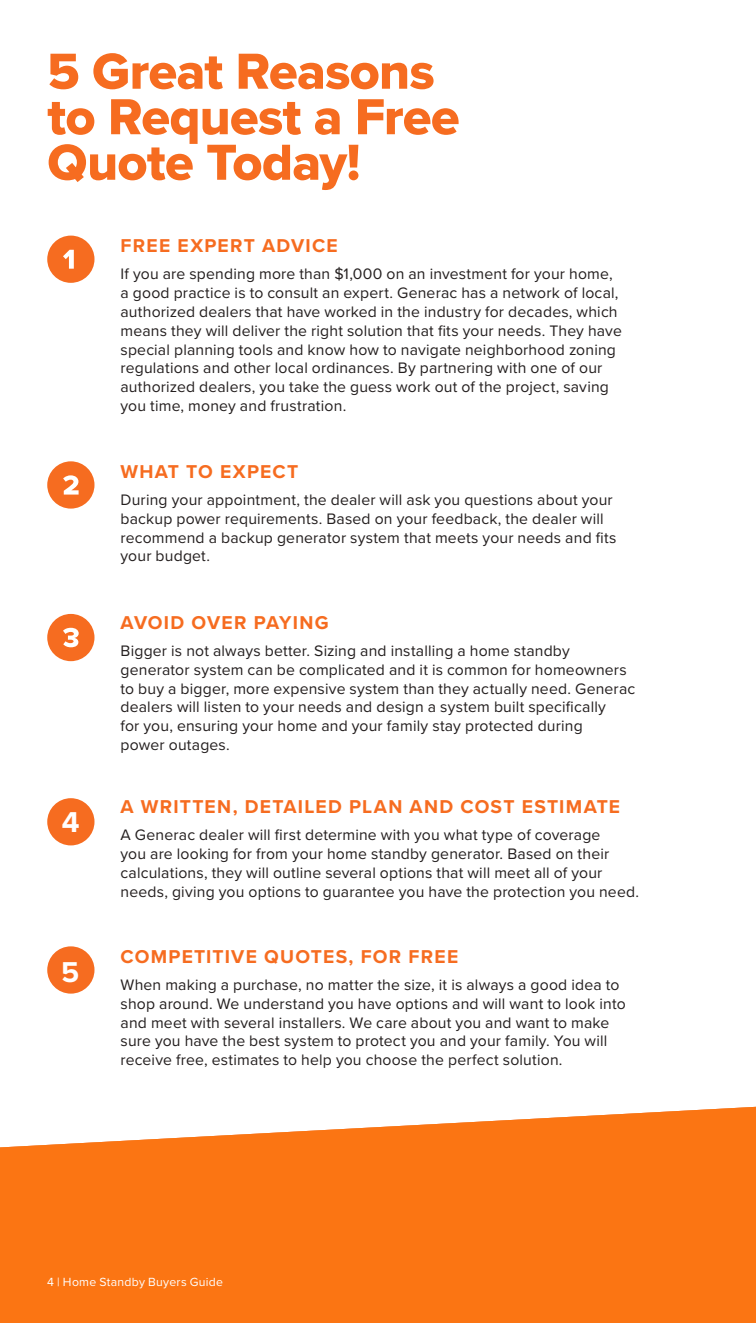
<style>
.page{position:relative;width:756px;height:1323px;background:#fff}
.page>*{position:absolute;margin:0;border:0;box-sizing:border-box;transform-origin:0 0}
.t1{font:52.5px/45.5px "Proxima Nova Extrabld";letter-spacing:-.015em;color:#f66c20}
.t2{font:700 29.75px "Proxima Nova";color:#fff}
.t3{font:700 19.25px "Proxima Nova";letter-spacing:.065em;color:#f66c20}
.t4{font:15.75px/18.9px "Proxima Nova";letter-spacing:.01em;color:#241f1f}
.t5{font:12.25px "Proxima Nova";letter-spacing:.02em;color:#fff}
</style>
<div class="page">
<svg style="left:0;top:1106px;width:756px;height:217px;background:#fb822a"></svg>
<div style="left:47px;top:236px;width:47px;height:47px;background:#f66c20;border-radius:50%"></div>
<svg style="left:63px;top:250px;width:11px;height:19px"></svg>
<div style="left:47px;top:461px;width:47px;height:48px;background:#f66c20;border-radius:50%"></div>
<svg style="left:63px;top:475px;width:16px;height:20px"></svg>
<div style="left:47px;top:614px;width:47px;height:47px;background:#f66c20;border-radius:50%"></div>
<svg style="left:63px;top:628px;width:16px;height:19px"></svg>
<div style="left:47px;top:798px;width:47px;height:47px;background:#f66c20;border-radius:50%"></div>
<div style="left:47px;top:946px;width:47px;height:48px;background:#f66c20;border-radius:50%"></div>
<h1 class="t1" style="left:47px;top:48px;width:414px">5 Great Reasons to Request a Free<br>Quote Today!</h1>
<p class="t3" style="left:121px;top:231px;width:219px">FREE EXPERT ADVICE</p>
<p class="t4" style="left:121px;top:264px;width:503px">If you are spending more than $1,000 on an investment for your home, a good practice is to consult an expert. Generac has a network of local, authorized dealers that have worked in the industry for decades, which means they will deliver the right solution that fits your needs. They have special planning tools and know how to navigate neighborhood zoning regulations and other local ordinances. By partnering with one of our authorized dealers, you take the guess work out of the project, saving you time, money and frustration.</p>
<p class="t3" style="left:121px;top:457px;width:179px">WHAT TO EXPECT</p>
<p class="t4" style="left:121px;top:489px;width:498px">During your appointment, the dealer will ask you questions about your backup power requirements. Based on your feedback, the dealer will recommend a backup generator system that meets your needs and fits your budget.</p>
<h2 class="t2" style="left:62px;top:800px;width:19px">4</h2>
<h2 class="t2" style="left:61px;top:950px;width:20px">5</h2>
<p class="t3" style="left:121px;top:608px;width:210px">AVOID OVER PAYING</p>
<p class="t4" style="left:121px;top:640px;width:516px">Bigger is not always better. Sizing and installing a home standby generator system can be complicated and it is common for homeowners to buy a bigger, more expensive system than they actually need. Generac dealers will listen to your needs and design a system built specifically<br>for you, ensuring your home and your family stay protected during<br>power outages.</p>
<p class="t3" style="left:121px;top:793px;width:501px">A WRITTEN, DETAILED PLAN AND COST ESTIMATE</p>
<p class="t4" style="left:121px;top:825px;width:520px">A Generac dealer will first determine with you what type of coverage<br>you are looking for from your home standby generator. Based on their calculations, they will outline several options that will meet all of your needs, giving you options to guarantee you have the protection you need.</p>
<p class="t3" style="left:121px;top:942px;width:339px">COMPETITIVE QUOTES, FOR FREE</p>
<p class="t4" style="left:121px;top:974px;width:507px">When making a purchase, no matter the size, it is always a good idea to shop around. We understand you have options and will want to look into and meet with several installers. We care about you and want to make sure you have the best system to protect you and your family. You will receive free, estimates to help you choose the perfect solution.</p>
<p class="t5" style="left:47px;top:1273px;width:177px">4 | Home Standby Buyers Guide</p>
</div>
